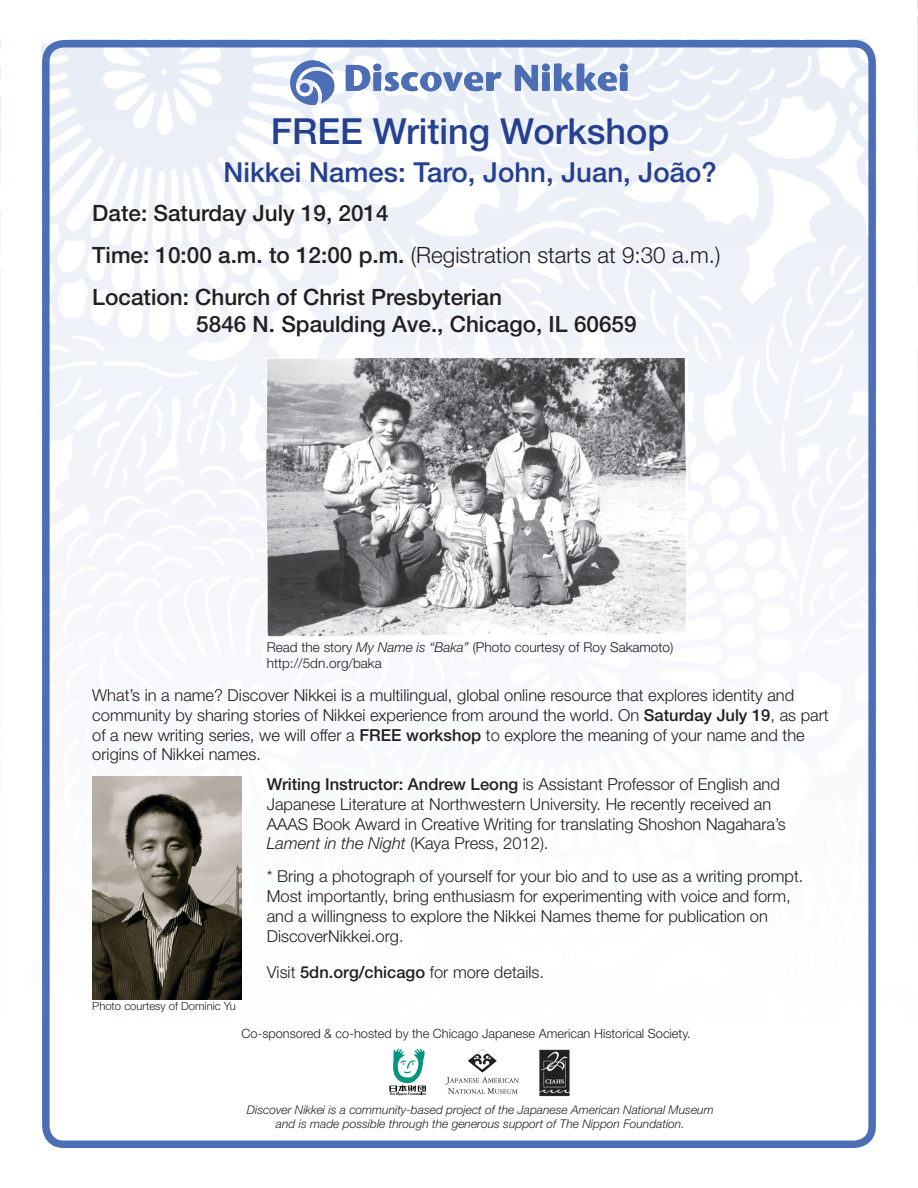
<style>
.page{position:relative;width:918px;height:1188px;background:#fff}
.page>*{position:absolute;margin:0;border:0;box-sizing:border-box;transform-origin:0 0}
.t1{font:500 36px "Helvetica Neue";color:#25408f}
.t2{font:500 27.6px "Helvetica Neue";color:#25408f}
.t3{font:500 22.5px "Helvetica Neue";color:#231f20}
.t4{font:300 22.5px "Helvetica Neue";color:#231f20}
.t5{font:300 16.5px/19.8px "Helvetica Neue";color:#231f20}
.t6{font:300 13.65px "Helvetica Neue";color:#231f20}
.t7{font:300 12.75px "Helvetica Neue";color:#231f20}
.t8{font:italic 300 12px/14.4px "Helvetica Neue";color:#231f20;text-align:center}
.t9{font:300 11.25px "Helvetica Neue";color:#231f20}
.s1{font-weight:500}
.s2{font-style:italic}
</style>
<div class="page">
<img style="left:0;top:0;width:918px;height:1139px">
<img style="left:267px;top:358px;width:421px;height:283px">
<svg style="left:446px;top:1049px;width:73px;height:45px"></svg>
<div style="left:389px;top:1048px;width:37px;height:48px;background:#fff"></div>
<svg style="left:389px;top:1049px;width:37px;height:47px"></svg>
<img style="left:538px;top:1048px;width:34px;height:50px">
<img style="left:92px;top:776px;width:150px;height:224px">
<svg style="left:290px;top:60px;width:338px;height:45px"></svg>
<div style="left:42px;top:40px;width:834px;height:1108px;border:8px solid #4c6eb5;border-radius:18px"></div>
<div style="left:1px;top:1px;width:916px;height:38px;background:#fff"></div>
<div style="left:2px;top:13px;width:39px;height:954px;background:#fff"></div>
<div style="left:877px;top:35px;width:40px;height:954px;background:#fff"></div>
<p class="t1" style="left:271px;top:110px;width:400px">FREE Writing Workshop</p>
<p class="t2" style="left:223px;top:155px;width:495px">Nikkei Names: Taro, John, Juan, João?</p>
<p class="t3" style="left:92px;top:200px;width:298px">Date: Saturday July 19, 2014</p>
<p class="t4" style="left:92px;top:241px;width:630px"><span class="s1">Time: 10:00 a.m. to 12:00 p.m.</span> (Registration starts at 9:30 a.m.)</p>
<p class="t3" style="left:92px;top:284px;width:411px">Location: Church of Christ Presbyterian</p>
<p class="t3" style="left:196px;top:311px;width:442px">5846 N. Spaulding Ave., Chicago, IL 60659</p>
<p class="t6" style="left:267px;top:638px;width:408px">Read the story <span class="s2">My Name is “Baka”</span> (Photo courtesy of Roy Sakamoto)</p>
<p class="t6" style="left:267px;top:655px;width:117px">http://5dn.org/baka</p>
<p class="t5" style="left:92px;top:685px;width:738px">What’s in a name? Discover Nikkei is a multilingual, global online resource that explores identity and community by sharing stories of Nikkei experience from around the world. On <span class="s1">Saturday July 19</span>, as part of a new writing series, we will offer a <span class="s1">FREE workshop</span> to explore the meaning of your name and the origins of Nikkei names.</p>
<p class="t5" style="left:267px;top:774px;width:521px"><span class="s1">Writing Instructor: Andrew Leong</span> is Assistant Professor of English and Japanese Literature at Northwestern University. He recently received an AAAS Book Award in Creative Writing for translating Shoshon Nagahara’s <span class="s2">Lament in the Night</span> (Kaya Press, 2012).</p>
<p class="t5" style="left:267px;top:866px;width:538px">* Bring a photograph of yourself for your bio and to use as a writing prompt.<br>Most importantly, bring enthusiasm for experimenting with voice and form, and a willingness to explore the Nikkei Names theme for publication on DiscoverNikkei.org.</p>
<p class="t9" style="left:92px;top:999px;width:145px">Photo courtesy of Dominic Yu</p>
<p class="t5" style="left:267px;top:962px;width:279px">Visit <span class="s1">5dn.org/chicago</span> for more details.</p>
<p class="t7" style="left:242px;top:1026px;width:450px">Co-sponsored &amp; co-hosted by the Chicago Japanese American Historical Society.</p>
<p class="t8" style="left:247px;top:1102px;width:468px">Discover Nikkei is a community-based project of the Japanese American National Museum and is made possible through the generous support of The Nippon Foundation.</p>
</div>
